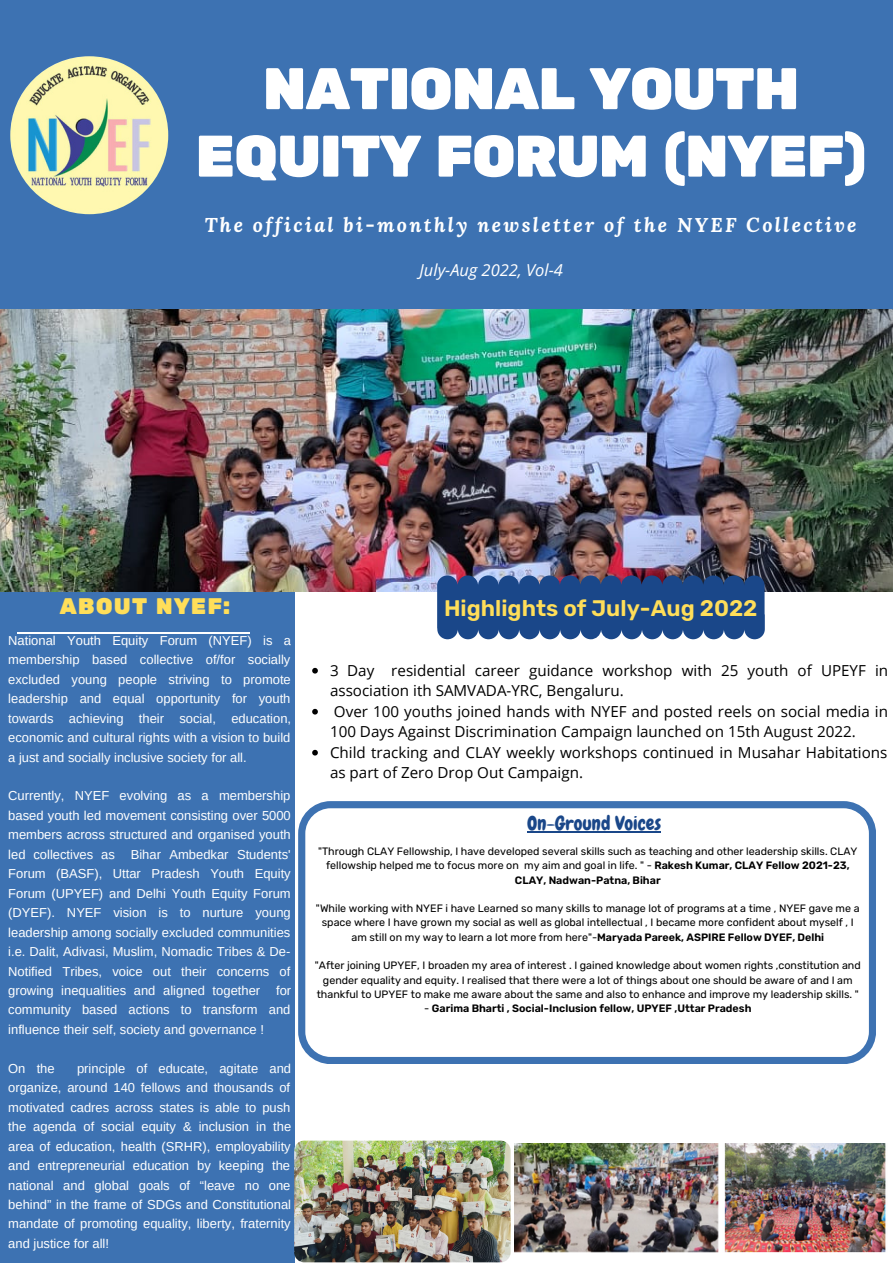
<style>
.page{position:relative;width:893px;height:1264px;background:#fff}
.page>*{position:absolute;margin:0;border:0;box-sizing:border-box;transform-origin:0 0}
.t1{font:58.5px/67.5px "Rubik One";letter-spacing:-.035em;color:#fff;text-align:center}
.t2{font:600 22.5px "Rubik";color:#ffde59}
.t3{font:22.5px "Rubik One";letter-spacing:.04em;color:#ffde59}
.t4{font:italic 700 19.8px "Lora";letter-spacing:.12em;color:#fff}
.t5{font:19.5px "Chewy";color:#1a4789}
.t6{font:italic 16.5px "Open Sans";color:#fff}
.t7{font:15.15px/20.5px "Open Sans";color:#000}
.t8{font:12.9px/19.5px "Arimo";color:#fff;text-align:justify}
.t9{font:10.65px/14.2px "Rubik";color:#000;text-align:center}
.t10{font:600 10.65px "Rubik";color:#000}
.s1{font-weight:600}
.s2{font-weight:400}
</style>
<div class="page">
<div style="left:0;top:579px;width:295px;height:683px;background:#3d72b2"></div>
<img style="left:0;top:309px;width:892px;height:282px">
<div style="left:0;top:0;width:892px;height:309px;background:#3d72b2"></div>
<hr style="left:17px;top:632px;width:233px;height:1px;background:#fff">
<img style="left:10px;top:56px;width:158px;height:158px;border-radius:50%">
<svg style="left:298px;top:801px;width:577px;height:262px"></svg>
<svg style="left:437px;top:575px;width:327px;height:64px;background:#254d8b"></svg>
<img style="left:294px;top:1140px;width:216px;height:122px;border-radius:10px">
<img style="left:514px;top:1143px;width:204px;height:109px">
<img style="left:724px;top:1143px;width:162px;height:109px">
<hr style="left:527px;top:831px;width:134px;height:1px;background:#1a4789">
<svg style="left:312px;top:668px;width:6px;height:5px"></svg>
<svg style="left:312px;top:709px;width:6px;height:5px"></svg>
<svg style="left:312px;top:749px;width:6px;height:6px"></svg>
<h1 class="t1" style="left:195px;top:57px;width:673px">NATIONAL YOUTH<br>EQUITY FORUM (NYEF)</h1>
<h3 class="t4" style="left:205px;top:212px;width:653px">The official bi-monthly newsletter of the NYEF Collective</h3>
<p class="t6" style="left:419px;top:258px;width:145px">July-Aug 2022, Vol-4</p>
<h2 class="t3" style="left:59px;top:593px;width:172px">ABOUT NYEF:</h2>
<p class="t8" style="left:8px;top:630px;width:284px">National Youth Equity Forum (NYEF) is a membership based collective of/for socially excluded young people striving to promote leadership and equal opportunity for youth towards achieving their social, education, economic and cultural rights with a vision to build a just and socially inclusive society for all.</p>
<p class="t8" style="left:8px;top:786px;width:284px">Currently, NYEF evolving as a membership based youth led movement consisting over 5000 members across structured and organised youth led collectives as Bihar Ambedkar Students' Forum (BASF), Uttar Pradesh Youth Equity Forum (UPYEF) and Delhi Youth Equity Forum (DYEF). NYEF vision is to nurture young leadership among socially excluded communities i.e. Dalit, Adivasi, Muslim, Nomadic Tribes &amp; De-Notified Tribes, voice out their concerns of growing inequalities and aligned together for community based actions to transform and influence their self, society and governance !</p>
<p class="t8" style="left:8px;top:1058px;width:48px">On the</p>
<p class="t8" style="left:8px;top:1058px;width:284px;text-indent:69px">principle of educate, agitate and organize, around 140 fellows and thousands of motivated cadres across states is able to push the agenda of social equity &amp; inclusion in the area of education, health (SRHR), employability and entrepreneurial education by keeping the national and global goals of “leave no one behind” in the frame of SDGs and Constitutional mandate of promoting equality, liberty, fraternity and justice for all!</p>
<h2 class="t2" style="left:444px;top:594px;width:315px">Highlights of July-Aug 2022</h2>
<p class="t7" style="left:330px;top:659px;width:559px">3 Day residential career guidance workshop with 25 youth of UPEYF in association ith SAMVADA-YRC, Bengaluru.<br>Over 100 youths joined hands with NYEF and posted reels on social media in 100 Days Against Discrimination Campaign launched on 15th August 2022.<br>Child tracking and CLAY weekly workshops continued in Musahar Habitations as part of Zero Drop Out Campaign.</p>
<h3 class="t5" style="left:527px;top:811px;width:135px">On-Ground Voices</h3>
<p class="t9" style="left:318px;top:844px;width:541px">"Through CLAY Fellowship, I have developed several skills such as teaching and other leadership skills. CLAY fellowship helped me to focus more on my aim and goal in life. " - <span class="s1">Rakesh Kumar, CLAY Fellow 2021-23,<br>CLAY, Nadwan-Patna, Bihar</span></p>
<p class="t9" style="left:316px;top:901px;width:545px">"While working with NYEF i have Learned so many skills to manage lot of programs at a time , NYEF gave me a space where I have grown my social as well as global intellectual , I became more confident about myself , I am still on my way to learn a lot more from here"-<span class="s1">Maryada Pareek, ASPIRE Fellow DYEF, Delhi</span></p>
<p class="t9" style="left:315px;top:958px;width:547px">"After joining UPYEF, I broaden my area of interest . I gained knowledge about women rights ,constitution and gender equality and equity. I realised that there were a lot of things about one should be aware of and I am thankful to UPYEF to make me aware about the same and also to enhance and improve my leadership skills. "</p>
<p class="t10" style="left:424px;top:1002px;width:329px"><span class="s2">-</span> Garima Bharti , Social-Inclusion fellow, UPYEF ,Uttar Pradesh</p>
</div>
